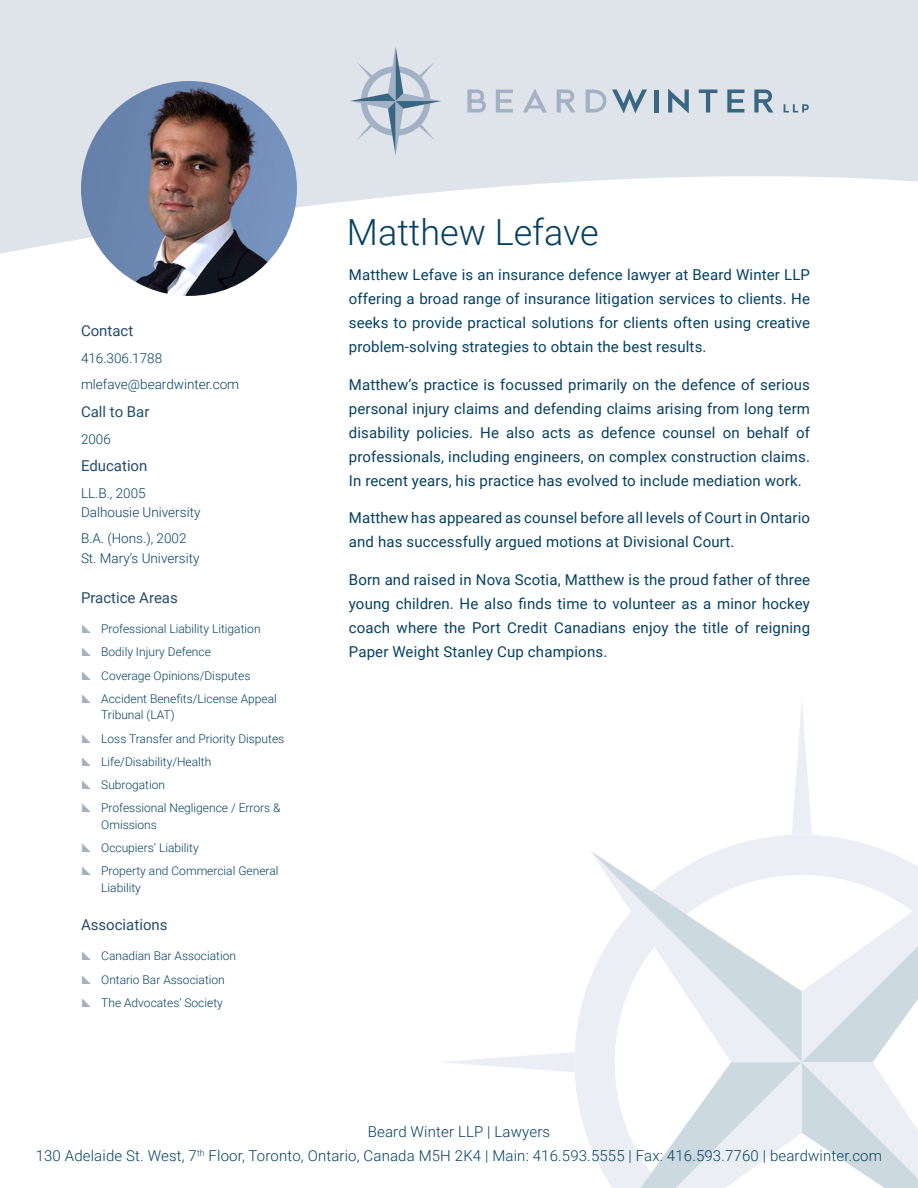
<style>
.page{position:relative;width:918px;height:1188px;background:#fff}
.page>*{position:absolute;margin:0;border:0;box-sizing:border-box;transform-origin:0 0}
.t1{font:300 36px "Roboto";color:#044062}
.t2{font:15px/24px "Roboto";letter-spacing:.01em;color:#044062;text-align:justify}
.t3{font:300 15px/24px "Roboto";letter-spacing:.01em;color:#044062;text-align:center}
.t4{font:15px "Roboto";color:#264b6c}
.t5{font:300 13.5px/19.5px "Roboto";color:#044062}
.t6{font:300 12px/23.2px "Roboto";color:#044062}
</style>
<div class="page">
<svg style="left:442px;top:702px;width:476px;height:486px"></svg>
<svg style="left:0;top:0;width:918px;height:254px;fill:#dfe4eb"></svg>
<img style="left:81px;top:81px;width:216px;height:215px">
<p class="t4" style="left:81px;top:320px;width:54px">Contact</p>
<p class="t5" style="left:81px;top:344px;width:160px;line-height:26.2px">416.306.1788 mlefave@beardwinter.com</p>
<p class="t4" style="left:81px;top:401px;width:70px">Call to Bar</p>
<p class="t5" style="left:81px;top:429px;width:31px">2006</p>
<p class="t4" style="left:81px;top:455px;width:68px">Education</p>
<p class="t5" style="left:81px;top:483px;width:121px">LL.B., 2005<br>Dalhousie University</p>
<p class="t5" style="left:81px;top:528px;width:120px">B.A. (Hons.), 2002<br>St. Mary’s University</p>
<p class="t4" style="left:81px;top:587px;width:98px">Practice Areas</p>
<p class="t6" style="left:101px;top:617px;width:177px">Professional Liability Litigation<br>Bodily Injury Defence<br>Coverage Opinions/Disputes<br>Accident Benefits/License Appeal</p>
<p class="t6" style="left:101px;top:703px;width:185px">Tribunal (LAT)<br>Loss Transfer and Priority Disputes<br>Life/Disability/Health<br>Subrogation<br>Professional Negligence / Errors &amp;</p>
<p class="t6" style="left:101px;top:812px;width:179px">Omissions<br>Occupiers’ Liability<br>Property and Commercial General</p>
<p class="t6" style="left:101px;top:875px;width:41px">Liability</p>
<p class="t4" style="left:81px;top:914px;width:88px">Associations</p>
<p class="t6" style="left:101px;top:944px;width:136px">Canadian Bar Association<br>Ontario Bar Association<br>The Advocates’ Society</p>
<h1 class="t1" style="left:347px;top:207px;width:254px">Matthew Lefave</h1>
<p class="t2" style="left:349px;top:262px;width:463px">Matthew Lefave is an insurance defence lawyer at Beard Winter LLP offering a broad range of insurance litigation services to clients. He seeks to provide practical solutions for clients often using creative problem-solving strategies to obtain the best results.</p>
<p class="t2" style="left:349px;top:372px;width:463px">Matthew’s practice is focussed primarily on the defence of serious personal injury claims and defending claims arising from long term disability policies. He also acts as defence counsel on behalf of professionals, including engineers, on complex construction claims.<br>In recent years, his practice has evolved to include mediation work.</p>
<p class="t2" style="left:349px;top:505px;width:463px">Matthew has appeared as counsel before all levels of Court in Ontario and has successfully argued motions at Divisional Court.</p>
<p class="t2" style="left:349px;top:567px;width:463px">Born and raised in Nova Scotia, Matthew is the proud father of three young children. He also finds time to volunteer as a minor hockey coach where the Port Credit Canadians enjoy the title of reigning Paper Weight Stanley Cup champions.</p>
<p class="t3" style="left:36px;top:1119px;width:848px">Beard Winter LLP | Lawyers<br>130 Adelaide St. West, 7<sup>th</sup> Floor, Toronto, Ontario, Canada M5H 2K4 | Main: 416.593.5555 | Fax: 416.593.7760 | beardwinter.com</p>
</div>
